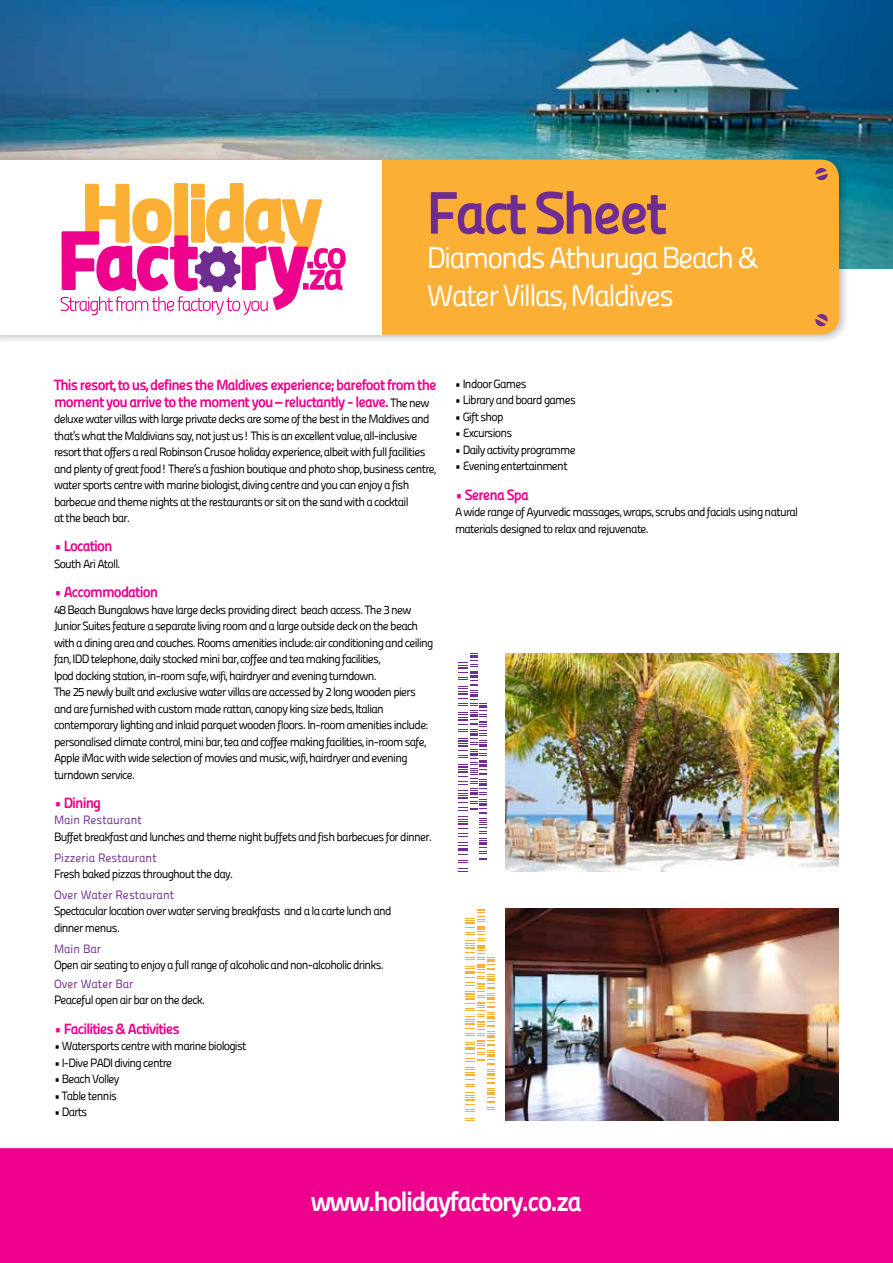
<style>
.page{position:relative;width:893px;height:1263px;background:#fff}
.page>*{position:absolute;margin:0;border:0;box-sizing:border-box;transform-origin:0 0}
.t1{font:60px "Panefresco 800 wt";letter-spacing:-.06em;color:#6f2c91}
.t2{font:30px/38.2px "Panefresco 400 wt";letter-spacing:-.06em;color:#fff}
.t3{font:27.75px "Panefresco 800 wt";letter-spacing:-.06em;color:#fff}
.t4{font:15px/16.5px "Panefresco 800 wt";letter-spacing:-.06em;color:#ec008c}
.t5{font:12px/16.5px "Panefresco 400 wt";letter-spacing:-.06em;color:#000}
.t6{font:12px "Panefresco 400 wt";color:#6f2c91}
.s1{font-family:"Panefresco 400 wt";font-size:12px;color:#000}
</style>
<div class="page">
<img style="left:0;top:0;width:893px;height:269px">
<div style="left:0;top:154px;width:850px;height:191px;background:#000;opacity:.25"></div>
<div style="left:381px;top:160px;width:458px;height:174px;background:#fbaf34"></div>
<svg style="left:815px;top:167px;width:13px;height:14px"></svg>
<svg style="left:815px;top:313px;width:13px;height:14px"></svg>
<div style="left:0;top:160px;width:381px;height:174px;background:#fff"></div>
<svg style="left:61px;top:183px;width:285px;height:132px"></svg>
<img style="left:505px;top:909px;width:334px;height:211px">
<img style="left:505px;top:653px;width:334px;height:218px">
<div style="left:0;top:1148px;width:893px;height:115px;background:#ec008c"></div>
<svg style="left:458px;top:653px;width:29px;height:210px"></svg>
<svg style="left:465px;top:1118px;width:10px;height:3px"></svg>
<svg style="left:465px;top:909px;width:29px;height:203px"></svg>
<h1 class="t1" style="left:426px;top:166px;width:242px">Fact Sheet</h1>
<h2 class="t2" style="left:427px;top:237px;width:334px">Diamonds Athuruga Beach &amp;<br>Water Villas, Maldives</h2>
<p class="t4" style="left:54px;top:376px;width:384px">This resort, to us, defines the Maldives experience; barefoot from the moment you arrive to the moment you – reluctantly - leave. <span class="s1">The new</span></p>
<p class="t5" style="left:54px;top:410px;width:384px">deluxe water villas with large private decks are some of the best in the Maldives and that’s what the Maldivians say, not just us! This is an excellent value, all-inclusive resort that offers a real Robinson Crusoe holiday experience, albeit with full facilities and plenty of great food! There’s a fashion boutique and photo shop, business centre, water sports centre with marine biologist, diving centre and you can enjoy a fish barbecue and theme nights at the restaurants or sit on the sand with a cocktail<br>at the beach bar.</p>
<p class="t4" style="left:54px;top:537px;width:60px">• Location</p>
<p class="t5" style="left:54px;top:555px;width:68px">South Ari Atoll.</p>
<p class="t4" style="left:54px;top:583px;width:106px">• Accommodation</p>
<p class="t5" style="left:54px;top:600px;width:381px">48 Beach Bungalows have large decks providing direct beach access. The 3 new Junior Suites feature a separate living room and a large outside deck on the beach with a dining area and couches. Rooms amenities include: air conditioning and ceiling fan, IDD telephone, daily stocked mini bar, coffee and tea making facilities,<br>Ipod docking station, in-room safe, wifi, hairdryer and evening turndown.<br>The 25 newly built and exclusive water villas are accessed by 2 long wooden piers and are furnished with custom made rattan, canopy king size beds, Italian contemporary lighting and inlaid parquet wooden floors. In-room amenities include: personalised climate control, mini bar, tea and coffee making facilities, in-room safe, Apple iMac with wide selection of movies and music, wifi, hairdryer and evening turndown service.</p>
<p class="t4" style="left:54px;top:793px;width:49px">• Dining</p>
<p class="t6" style="left:54px;top:811px;width:89px">Main Restaurant</p>
<p class="t5" style="left:54px;top:828px;width:380px">Buffet breakfast and lunches and theme night buffets and fish barbecues for dinner.</p>
<p class="t6" style="left:54px;top:848px;width:104px">Pizzeria Restaurant</p>
<p class="t5" style="left:54px;top:865px;width:181px">Fresh baked pizzas throughout the day.</p>
<p class="t6" style="left:54px;top:886px;width:122px">Over Water Restaurant</p>
<p class="t5" style="left:54px;top:902px;width:339px">Spectacular location over water serving breakfasts and a la carte lunch and dinner menus.</p>
<p class="t6" style="left:54px;top:939px;width:49px">Main Bar</p>
<p class="t5" style="left:54px;top:956px;width:331px">Open air seating to enjoy a full range of alcoholic and non-alcoholic drinks.</p>
<p class="t6" style="left:54px;top:975px;width:81px">Over Water Bar</p>
<p class="t5" style="left:54px;top:991px;width:153px">Peaceful open air bar on the deck.</p>
<p class="t4" style="left:54px;top:1019px;width:127px">• Facilities &amp; Activities</p>
<p class="t5" style="left:54px;top:1037px;width:194px">• Watersports centre with marine biologist</p>
<p class="t5" style="left:54px;top:1053px;width:120px">• I-Dive PADI diving centre</p>
<p class="t5" style="left:54px;top:1070px;width:67px">• Beach Volley</p>
<p class="t5" style="left:54px;top:1086px;width:64px">• Table tennis</p>
<p class="t5" style="left:54px;top:1103px;width:35px">• Darts</p>
<p class="t5" style="left:455px;top:375px;width:73px">• Indoor Games</p>
<p class="t5" style="left:455px;top:391px;width:122px">• Library and board games</p>
<p class="t5" style="left:455px;top:408px;width:50px">• Gift shop</p>
<p class="t5" style="left:455px;top:424px;width:59px">• Excursions</p>
<p class="t5" style="left:455px;top:441px;width:122px">• Daily activity programme</p>
<p class="t5" style="left:455px;top:457px;width:114px">• Evening entertainment</p>
<p class="t4" style="left:455px;top:485px;width:76px">• Serena Spa</p>
<p class="t5" style="left:455px;top:503px;width:345px">A wide range of Ayurvedic massages, wraps, scrubs and facials using natural materials designed to relax and rejuvenate.</p>
<h3 class="t3" style="left:311px;top:1180px;width:273px">www.holidayfactory.co.za</h3>
</div>
